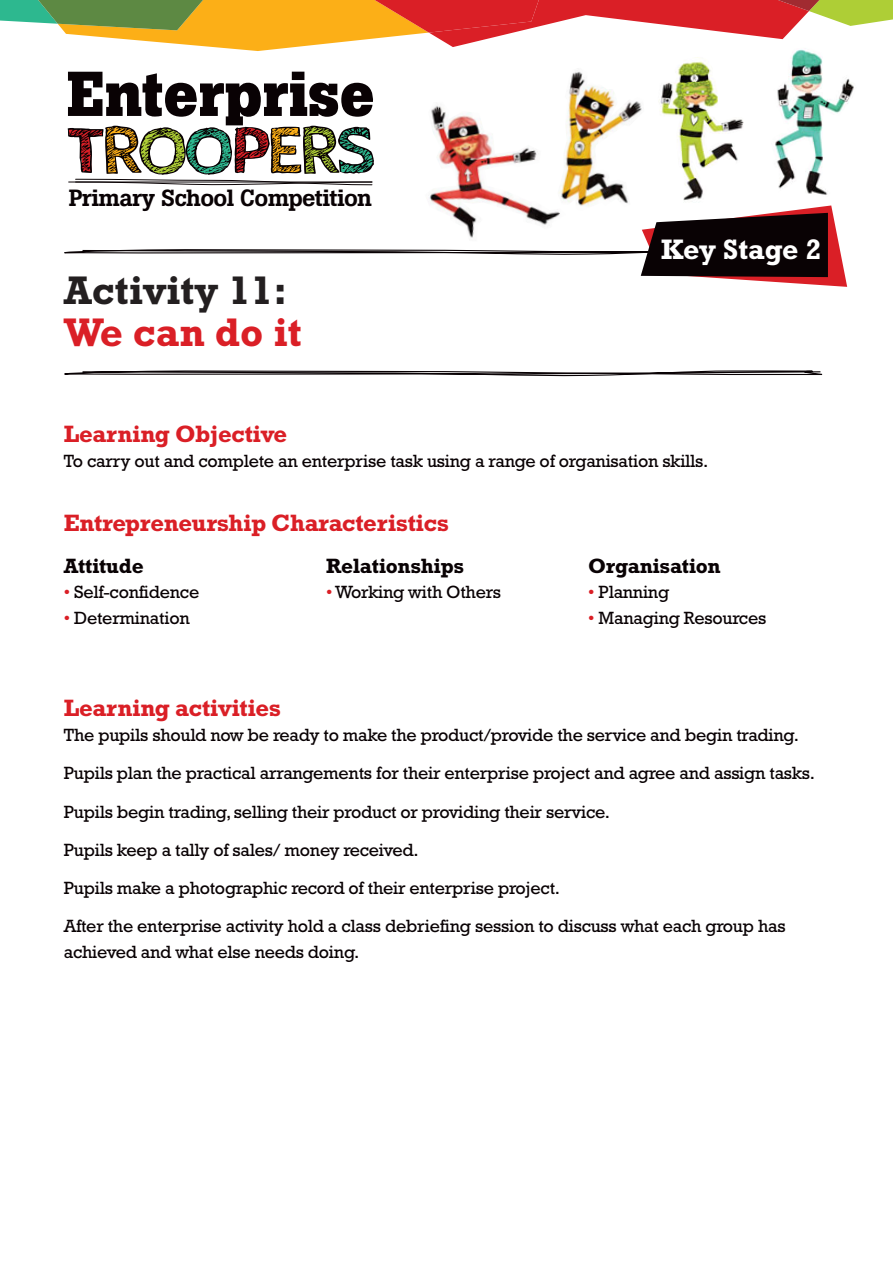
<style>
.page{position:relative;width:893px;height:1263px;background:#fff}
.page>*{position:absolute;margin:0;border:0;box-sizing:border-box;transform-origin:0 0}
.t1{font:700 40.5px "Rockwell";color:#231f20}
.t2{font:700 40.5px "Rockwell";color:#da1f26}
.t3{font:700 28.65px "Rockwell";letter-spacing:-.005em;color:#fff}
.t4{font:700 24px "Rockwell";letter-spacing:-.015em;color:#da1f26}
.t5{font:500 23.25px "Boton";letter-spacing:-.03em;color:#090204;scale:1.06 1}
.t6{font:700 21px "Rockwell";letter-spacing:-.015em;color:#090204}
.t7{font:18px/38.2px "Rockwell";letter-spacing:-.015em;color:#090204}
.s1{color:#da1f26}
</style>
<div class="page">
<svg style="left:0;top:0;width:893px;height:51px"></svg>
<svg style="left:68px;top:72px;width:306px;height:114px"></svg>
<svg style="left:64px;top:370px;width:759px;height:6px"></svg>
<img style="left:429px;top:105px;width:109px;height:100px">
<img style="left:771px;top:47px;width:86px;height:148px">
<img style="left:659px;top:57px;width:85px;height:144px">
<img style="left:559px;top:71px;width:83px;height:134px">
<svg style="left:64px;top:205px;width:783px;height:82px"></svg>
<p class="t5" style="left:69px;top:190px;width:288px">Primary School Competition</p>
<h1 class="t1" style="left:64px;top:276px;width:225px">Activity 11:</h1>
<h1 class="t2" style="left:64px;top:318px;width:240px">We can do it</h1>
<h2 class="t3" style="left:661px;top:239px;width:162px">Key Stage 2</h2>
<h3 class="t4" style="left:64px;top:425px;width:225px">Learning Objective</h3>
<p class="t7" style="left:64px;top:444px;width:646px">To carry out and complete an enterprise task using a range of organisation skills.</p>
<h3 class="t4" style="left:64px;top:515px;width:387px">Entrepreneurship Characteristics</h3>
<p class="t6" style="left:64px;top:559px;width:81px">Attitude</p>
<p class="t7" style="left:64px;top:575px;width:137px"><span class="s1">•</span> Self-confidence</p>
<p class="t7" style="left:64px;top:600px;width:127px"><span class="s1">•</span> Determination</p>
<p class="t6" style="left:326px;top:559px;width:140px">Relationships</p>
<p class="t7" style="left:326px;top:575px;width:177px"><span class="s1">•</span> Working with Others</p>
<p class="t6" style="left:588px;top:559px;width:134px">Organisation</p>
<p class="t7" style="left:588px;top:575px;width:82px"><span class="s1">•</span> Planning</p>
<p class="t7" style="left:588px;top:600px;width:179px"><span class="s1">•</span> Managing Resources</p>
<h3 class="t4" style="left:64px;top:699px;width:219px">Learning activities</h3>
<p class="t7" style="left:64px;top:718px;width:753px">The pupils should now be ready to make the product/provide the service and begin trading.<br>Pupils plan the practical arrangements for their enterprise project and agree and assign tasks.<br>Pupils begin trading, selling their product or providing their service.<br>Pupils keep a tally of sales/ money received.<br>Pupils make a photographic record of their enterprise project.<br>After the enterprise activity hold a class debriefing session to discuss what each group has</p>
<p class="t7" style="left:64px;top:934px;width:297px">achieved and what else needs doing.</p>
</div>
